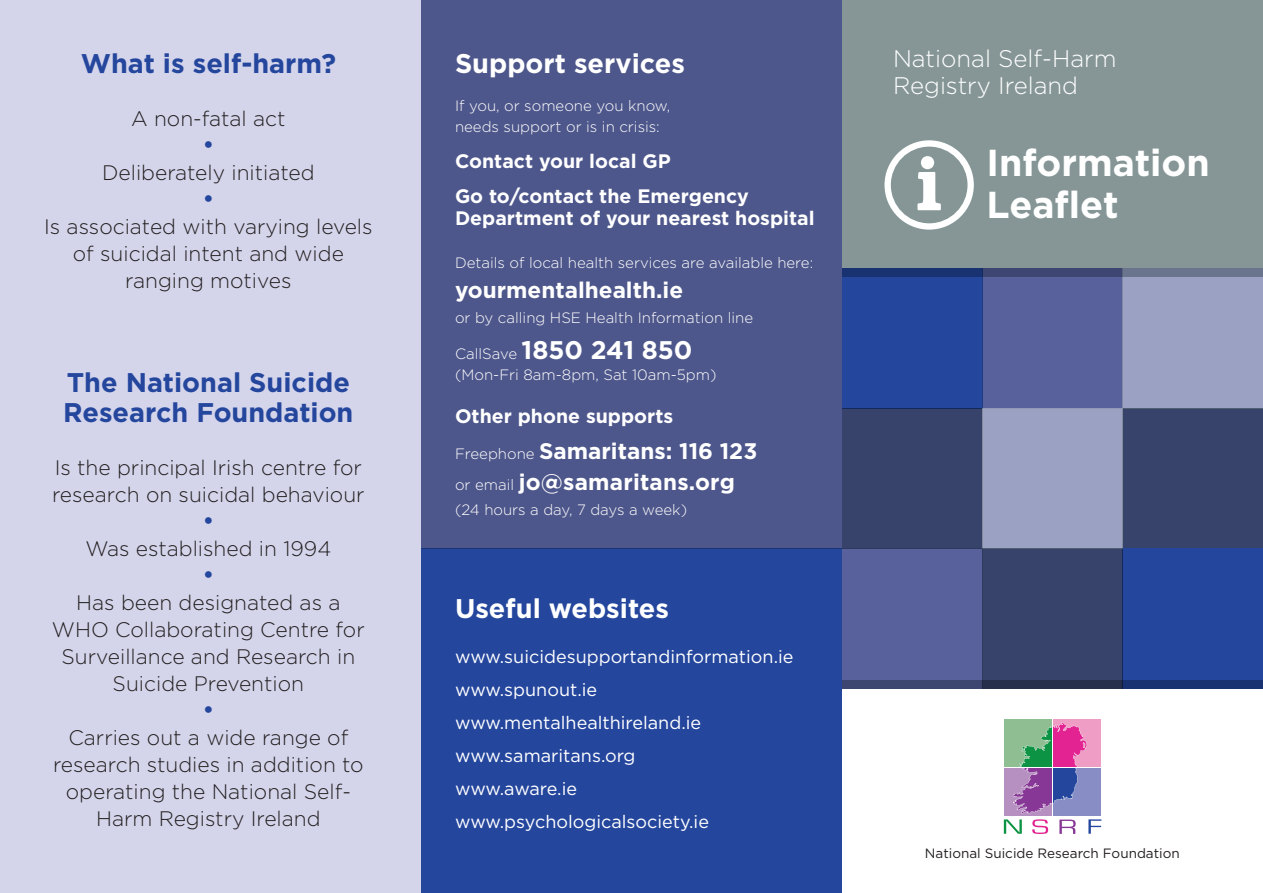
<style>
.page{position:relative;width:1263px;height:893px;background:#fff}
.page>*{position:absolute;margin:0;border:0;box-sizing:border-box;transform-origin:0 0}
.t1{font:700 37.5px/42px "Gotham";color:#fff}
.t2{font:700 27px/30px "Gotham";color:#24469d}
.t3{font:700 27px "Gotham";color:#fff}
.t4{font:300 27px "Gotham";color:#24469d}
.t5{font:700 25.5px "Gotham";color:#fff}
.t6{font:300 24px/27px "Gotham";color:#fff}
.t7{font:700 22.5px/31.2px "Gotham";color:#fff}
.t8{font:300 21px/27px "Gotham";color:#231f20;text-align:center}
.t9{font:700 19.5px/35.2px "Gotham";color:#fff}
.t10{font:18px/33px "Gotham";color:#fff}
.t11{font:300 15px/21px "Gotham";color:#fff}
.t12{font:13.5px "Gotham";color:#231f20}
.s1{font-weight:300;font-size:15px}
</style>
<div class="page">
<div style="left:421px;top:549px;width:425px;height:344px;background:#24469d"></div>
<div style="left:421px;top:0;width:425px;height:549px;background:#4e578b"></div>
<div style="left:842px;top:0;width:421px;height:893px;background:#fff"></div>
<div style="left:0;top:0;width:421px;height:893px;background:#d4d5eb"></div>
<div style="left:1003px;top:719px;width:48px;height:47px;background:#8ebe91"></div>
<div style="left:1053px;top:719px;width:48px;height:47px;background:#ef9dc4"></div>
<svg style="left:1004px;top:722px;width:97px;height:112px"></svg>
<div style="left:842px;top:0;width:421px;height:268px;background:#869696"></div>
<div style="left:1123px;top:268px;width:140px;height:140px;background:#9ba1c3"></div>
<div style="left:1123px;top:408px;width:140px;height:141px;background:#38436b"></div>
<div style="left:1123px;top:549px;width:140px;height:140px;background:#24469d"></div>
<div style="left:842px;top:549px;width:140px;height:140px;background:#58619b"></div>
<div style="left:842px;top:268px;width:140px;height:140px;background:#24469d"></div>
<div style="left:842px;top:408px;width:140px;height:141px;background:#38436b"></div>
<div style="left:982px;top:268px;width:141px;height:140px;background:#58619b"></div>
<div style="left:982px;top:408px;width:141px;height:141px;background:#9ba1c3"></div>
<div style="left:982px;top:549px;width:141px;height:140px;background:#38436b"></div>
<svg style="left:884px;top:140px;width:90px;height:90px"></svg>
<svg style="left:842px;top:268px;width:421px;height:8px;background:#3f4e7a"></svg>
<svg style="left:842px;top:680px;width:421px;height:9px;background:#283764"></svg>
<p class="t2" style="left:81px;top:48px;width:257px">What is self-harm?</p>
<p class="t8" style="left:131px;top:105px;width:156px">A non-fatal act</p>
<p class="t4" style="left:202px;top:130px;width:14px">•</p>
<p class="t8" style="left:102px;top:159px;width:214px">Deliberately initiated</p>
<p class="t4" style="left:202px;top:184px;width:14px">•</p>
<p class="t8" style="left:44px;top:213px;width:330px">Is associated with varying levels of suicidal intent and wide ranging motives</p>
<p class="t2" style="left:63px;top:367px;width:292px">The National Suicide<br>Research Foundation</p>
<p class="t8" style="left:52px;top:454px;width:314px;text-align:left">Is the principal Irish centre for research on suicidal behaviour</p>
<p class="t4" style="left:202px;top:506px;width:14px">•</p>
<p class="t8" style="left:85px;top:535px;width:247px">Was established in 1994</p>
<p class="t4" style="left:202px;top:560px;width:14px">•</p>
<p class="t8" style="left:52px;top:589px;width:314px">Has been designated as a<br>WHO Collaborating Centre for<br>Surveillance and Research in<br>Suicide Prevention</p>
<p class="t4" style="left:202px;top:695px;width:14px">•</p>
<p class="t8" style="left:53px;top:724px;width:312px">Carries out a wide range of research studies in addition to operating the National Self-<br>Harm Registry Ireland</p>
<p class="t3" style="left:455px;top:48px;width:231px">Support services</p>
<p class="t11" style="left:455px;top:95px;width:217px">If you, or someone you know, needs support or is in crisis:</p>
<p class="t9" style="left:455px;top:143px;width:295px">Contact your local GP<br>Go to/contact the Emergency</p>
<p class="t9" style="left:455px;top:200px;width:361px">Department of your nearest hospital</p>
<p class="t11" style="left:455px;top:252px;width:360px">Details of local health services are available here:</p>
<p class="t7" style="left:455px;top:273px;width:230px">yourmentalhealth.ie</p>
<p class="t11" style="left:455px;top:307px;width:300px">or by calling HSE Health Information line</p>
<p class="t5" style="left:455px;top:335px;width:239px"><span class="s1">CallSave</span> 1850 241 850</p>
<p class="t11" style="left:455px;top:364px;width:263px">(Mon-Fri 8am-8pm, Sat 10am-5pm)</p>
<p class="t9" style="left:455px;top:398px;width:220px">Other phone supports</p>
<p class="t7" style="left:455px;top:435px;width:304px"><span class="s1">Freephone</span> Samaritans: 116 123 <span class="s1">or email</span> jo@samaritans.org</p>
<p class="t11" style="left:455px;top:499px;width:234px">(24 hours a day, 7 days a week)</p>
<p class="t3" style="left:455px;top:592px;width:215px">Useful websites</p>
<p class="t10" style="left:455px;top:640px;width:340px">www.suicidesupportandinformation.ie www.spunout.ie www.mentalhealthireland.ie www.samaritans.org<br>www.aware.ie www.psychologicalsociety.ie</p>
<p class="t6" style="left:893px;top:45px;width:225px">National Self-Harm<br>Registry Ireland</p>
<h1 class="t1" style="left:986px;top:141px;width:225px">Information<br>Leaflet</h1>
<p class="t12" style="left:925px;top:845px;width:256px">National Suicide Research Foundation</p>
</div>
